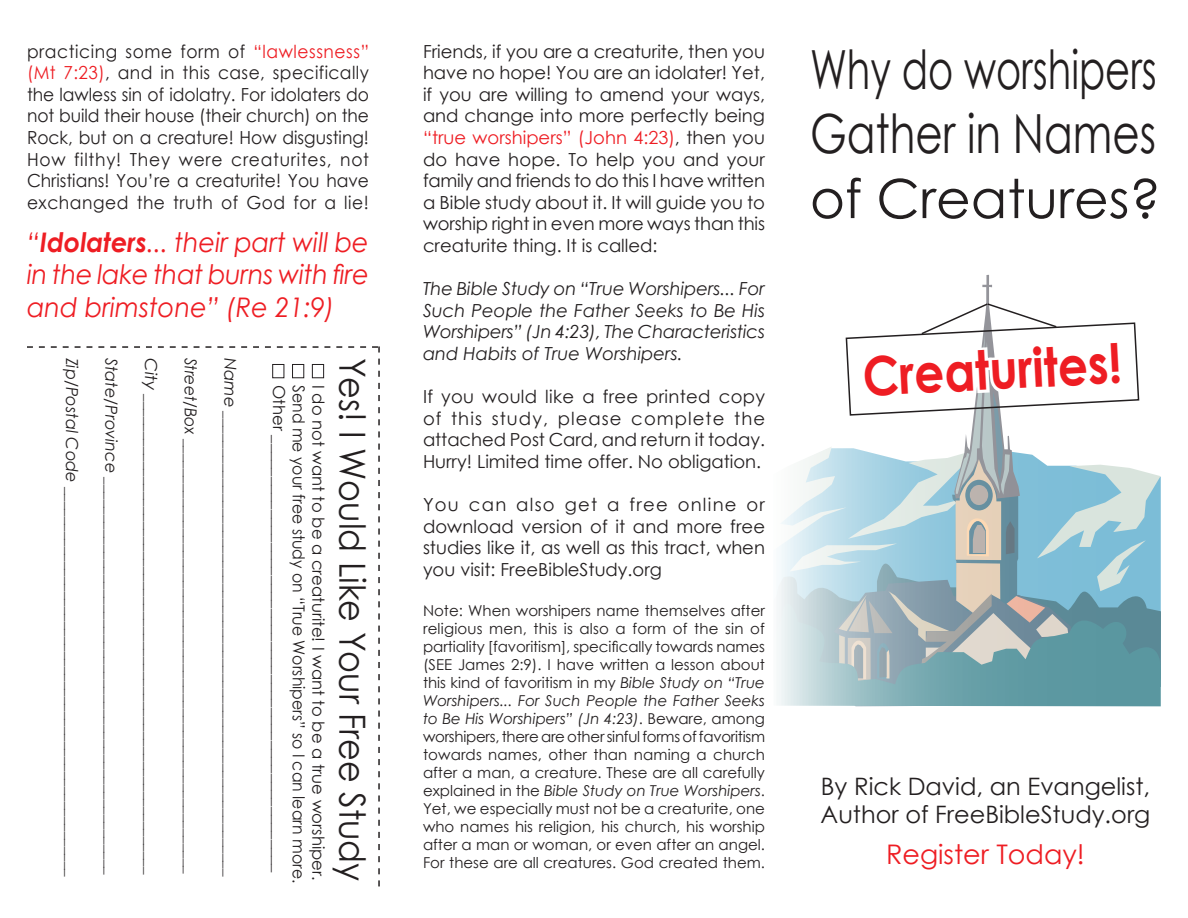
<style>
.page{position:relative;width:1188px;height:918px;background:#fff}
.page>*{position:absolute;margin:0;border:0;box-sizing:border-box;transform-origin:0 0}
.t1{font:54px "Century Gothic";color:#231f20;scale:.71 1}
.t2{font:54px "Century Gothic";color:#231f20;scale:.78 1}
.t3{font:54px "Century Gothic";color:#231f20}
.t4{font:700 54px "Century Gothic";color:#ee1d23;scale:.87 1}
.t5{font:36px "Century Gothic";color:#231f20;scale:.93 1}
.Normal__Web{font:italic 27px/32.4px "Century Gothic";color:#ee1d23;text-align:justify;scale:.95 1}
.t6{font:27px "Century Gothic";color:#ee1d23}
.t7{font:24px "Century Gothic";color:#231f20}
.Normal__Web-2{font:18px/21.6px "Century Gothic";color:#231f20;text-align:justify}
.Normal__Web-3{font:18px/21.6px "Century Gothic";color:#231f20;text-align:justify;scale:.95 1}
.Normal__Web-4{font:italic 18px/21.6px "Century Gothic";letter-spacing:-.005em;color:#231f20;text-align:justify}
.t8{font:16.5px "Century Gothic";color:#231f20}
.t9{font:16.5px "Century Gothic";color:#231f20;scale:.95 1}
.Normal__Web-5{font:15px/18px "Century Gothic";color:#231f20;text-align:justify}
.s1{color:#ee1d23}
.s2{font-weight:700}
.s3{font-style:italic;font-size:16.5px}
.s4{font-style:italic}
</style>
<div class="page">
<svg style="left:27px;top:346px;width:353px;height:540px"></svg>
<div style="left:312px;top:364px;width:12px;height:14px;border:1px solid #231f20"></div>
<div style="left:292px;top:364px;width:12px;height:14px;border:1px solid #231f20"></div>
<div style="left:272px;top:364px;width:12px;height:14px;border:1px solid #231f20"></div>
<svg style="left:777px;top:275px;width:384px;height:431px"></svg>
<p class="Normal__Web-3" style="left:27px;top:40px;width:362px">practicing some form of <span class="s1">“lawlessness” (Mt 7:23)</span>, and in this case, specifically the lawless sin of idolatry. For idolaters do not build their house (their church) on the Rock, but on a creature! How disgusting!<br>How filthy! They were creaturites, not Christians! You’re a creaturite! You have exchanged the truth of God for a lie!</p>
<p class="Normal__Web" style="left:27px;top:226px;width:362px">“<span class="s2">Idolaters</span>... their part will be in the lake that burns with fire and brimstone” (Re 21:9)</p>
<p class="Normal__Web-5" style="left:81px;top:358px;width:521px;rotate:90deg"><span class="s3">Zip/Postal Code</span> ____________________________________________________</p>
<p class="Normal__Web-5" style="left:120px;top:358px;width:519px;rotate:90deg"><span class="s3">State/Province</span> _____________________________________________________</p>
<p class="Normal__Web-5" style="left:160px;top:358px;width:518px;rotate:90deg"><span class="s3">City</span> ________________________________________________________________</p>
<p class="Normal__Web-5" style="left:199px;top:358px;width:518px;rotate:90deg"><span class="s3">Street/Box</span> __________________________________________________________</p>
<p class="Normal__Web-5" style="left:239px;top:358px;width:520px;rotate:90deg"><span class="s3">Name</span> ______________________________________________________________</p>
<p class="t5" style="left:378px;top:358px;width:565px;rotate:90deg">Yes! I Would Like Your Free Study</p>
<p class="t9" style="left:310px;top:385px;width:526px;rotate:90deg">Send me your free study on “True Worshipers” so I can learn more.</p>
<p class="t8" style="left:291px;top:385px;width:489px;rotate:90deg">Other _____________________________________________________</p>
<p class="t8" style="left:330px;top:385px;width:497px;rotate:90deg">I do not want to be a creaturite! I want to be a true worshiper.</p>
<p class="Normal__Web-2" style="left:423px;top:40px;width:344px">Friends, if you are a creaturite, then you have no hope! You are an idolater! Yet, if you are willing to amend your ways, and change into more perfectly being <span class="s1">“true worshipers” (John 4:23)</span>, then you do have hope. To help you and your family and friends to do this I have written a Bible study about it. It will guide you to worship right in even more ways than this creaturite thing. It is called:</p>
<p class="Normal__Web-4" style="left:423px;top:278px;width:344px">The Bible Study on “True Worshipers... For Such People the Father Seeks to Be His Worshipers” (Jn 4:23), The Characteristics and Habits of True Worshipers.</p>
<p class="Normal__Web-2" style="left:423px;top:386px;width:344px">If you would like a free printed copy of this study, please complete the attached Post Card, and return it today.<br>Hurry! Limited time offer. No obligation.</p>
<p class="Normal__Web-2" style="left:423px;top:494px;width:344px">You can also get a free online or download version of it and more free studies like it, as well as this tract, when you visit: FreeBibleStudy.org</p>
<p class="Normal__Web-5" style="left:423px;top:601px;width:344px">Note: When worshipers name themselves after religious men, this is also a form of the sin of partiality [favoritism], specifically towards names (SEE James 2:9). I have written a lesson about this kind of favoritism in my <span class="s4">Bible Study on “True Worshipers... For Such People the Father Seeks to Be His Worshipers” (Jn 4:23)</span>. Beware, among worshipers, there are other sinful forms of favoritism towards names, other than naming a church after a man, a creature. These are all carefully explained in the <span class="s4">Bible Study on True Worshipers</span>.<br>Yet, we especially must not be a creaturite, one who names his religion, his church, his worship after a man or woman, or even after an angel.<br>For these are all creatures. God created them.</p>
<p class="t1" style="left:810px;top:31px;width:490px">Why do worshipers</p>
<p class="t2" style="left:810px;top:96px;width:445px">Gather in Names</p>
<p class="t3" style="left:810px;top:161px;width:353px">of Creatures?</p>
<p class="t4" style="left:861px;top:336px;width:300px;rotate:-3deg">Creaturites!</p>
<p class="t7" style="left:821px;top:769px;width:331px">By Rick David, an Evangelist,</p>
<p class="t7" style="left:821px;top:798px;width:331px">Author of FreeBibleStudy.org</p>
<p class="t6" style="left:886px;top:836px;width:200px">Register Today!</p>
</div>
